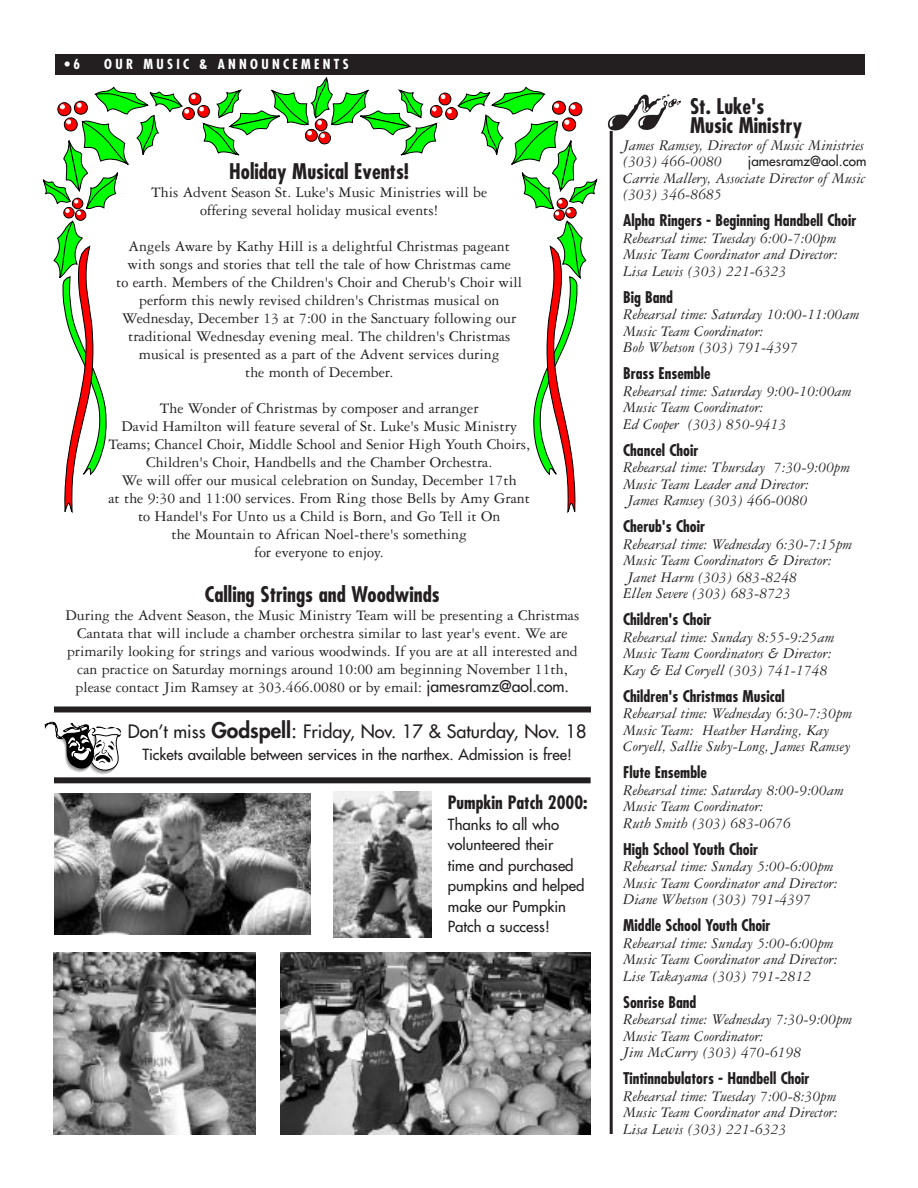
<style>
.page{position:relative;width:918px;height:1188px;background:#fff}
.page>*{position:absolute;margin:0;border:0;box-sizing:border-box;transform-origin:0 0}
.t1{font:700 condensed 21px/19.5px "Futura";color:#231f20}
.t2{font:18px "Futura";color:#231f20}
.t3{font:700 condensed 18px "Futura";color:#231f20}
.t4{font:15.75px/18px "Garamond Three";color:#231f20;text-align:center}
.t5{font:italic 15.75px/16.5px "Garamond Three";color:#231f20}
.t6{font:700 condensed 15.75px "Futura";color:#231f20}
.t7{font:15px/20.4px "Futura";color:#231f20}
.t8{font:700 condensed 13.5px "Futura";letter-spacing:.245em;color:#fff}
.t9{font:13.5px "Futura";color:#231f20}
.s1{font-family:"Futura"}
.s2{font-weight:800;font-size:21px}
.s3{font-size:21px}
</style>
<div class="page">
<div style="left:55px;top:54px;width:810px;height:20px;background:#231f20"></div>
<svg style="left:608px;top:94px;width:73px;height:38px"></svg>
<hr style="left:610px;top:131px;width:3px;height:1003px;background:#231f20">
<svg style="left:43px;top:78px;width:555px;height:435px"></svg>
<div style="left:54px;top:706px;width:537px;height:6px;background:#231f20"></div>
<div style="left:54px;top:777px;width:537px;height:6px;background:#231f20"></div>
<img style="left:54px;top:793px;width:256px;height:142px">
<img style="left:333px;top:792px;width:98px;height:146px">
<img style="left:54px;top:953px;width:201px;height:182px">
<img style="left:280px;top:952px;width:311px;height:183px">
<svg style="left:45px;top:722px;width:76px;height:53px"></svg>
<p class="t8" style="left:65px;top:58px;width:17px">•6</p>
<p class="t8" style="left:104px;top:58px;width:246px">OUR MUSIC &amp; ANNOUNCEMENTS</p>
<h1 class="t1" style="left:229px;top:164px;width:181px">Holiday Musical Events!</h1>
<p class="t4" style="left:151px;top:185px;width:338px">This Advent Season St. Luke's Music Ministries will be offering several holiday musical events!</p>
<p class="t4" style="left:116px;top:239px;width:407px">Angels Aware by Kathy Hill is a delightful Christmas pageant with songs and stories that tell the tale of how Christmas came<br>to earth. Members of the Children's Choir and Cherub's Choir will perform this newly revised children's Christmas musical on Wednesday, December 13 at 7:00 in the Sanctuary following our traditional Wednesday evening meal. The children's Christmas musical is presented as a part of the Advent services during<br>the month of December.</p>
<p class="t4" style="left:108px;top:401px;width:423px">The Wonder of Christmas by composer and arranger<br>David Hamilton will feature several of St. Luke's Music Ministry Teams; Chancel Choir, Middle School and Senior High Youth Choirs, Children's Choir, Handbells and the Chamber Orchestra.<br>We will offer our musical celebration on Sunday, December 17th<br>at the 9:30 and 11:00 services. From Ring those Bells by Amy Grant to Handel's For Unto us a Child is Born, and Go Tell it On<br>the Mountain to African Noel-there's something<br>for everyone to enjoy.</p>
<h1 class="t1" style="left:205px;top:586px;width:236px">Calling Strings and Woodwinds</h1>
<p class="t4" style="left:66px;top:607px;width:515px">During the Advent Season, the Music Ministry Team will be presenting a Christmas Cantata that will include a chamber orchestra similar to last year's event. We are primarily looking for strings and various woodwinds. If you are at all interested and can practice on Saturday mornings around 10:00 am beginning November 11th, please contact Jim Ramsey at 303.466.0080 or by email: <span class="s1">jamesramz@aol.com.</span></p>
<p class="t2" style="left:128px;top:722px;width:460px">Don’t miss <span class="s2">Godspell</span><span class="s3">:</span> Friday, Nov. 17 &amp; Saturday, Nov. 18</p>
<p class="t7" style="left:142px;top:745px;width:431px">Tickets available between services in the narthex. Admission is free!</p>
<p class="t3" style="left:448px;top:794px;width:141px">Pumpkin Patch 2000:</p>
<p class="t7" style="left:448px;top:815px;width:138px">Thanks to all who volunteered their<br>time and purchased pumpkins and helped make our Pumpkin<br>Patch a success!</p>
<h1 class="t1" style="left:690px;top:98px;width:114px">St. Luke's<br>Music Ministry</h1>
<p class="t5" style="left:623px;top:138px;width:243px">James Ramsey, Director of Music Ministries (303) 466-0080</p>
<p class="t9" style="left:748px;top:155px;width:120px">jamesramz@aol.com</p>
<p class="t5" style="left:623px;top:171px;width:243px">Carrie Mallery, Associate Director of Music (303) 346-8685</p>
<p class="t6" style="left:623px;top:214px;width:235px">Alpha Ringers - Beginning Handbell Choir</p>
<p class="t5" style="left:623px;top:231px;width:216px;text-align:justify">Rehearsal time: Tuesday 6:00-7:00pm Music Team Coordinator and Director:<br>Lisa Lewis (303) 221-6323</p>
<p class="t6" style="left:623px;top:290px;width:51px">Big Band</p>
<p class="t5" style="left:623px;top:308px;width:238px">Rehearsal time: Saturday 10:00-11:00am<br>Music Team Coordinator:<br>Bob Whetson (303) 791-4397</p>
<p class="t6" style="left:623px;top:367px;width:89px">Brass Ensemble</p>
<p class="t5" style="left:623px;top:384px;width:230px">Rehearsal time: Saturday 9:00-10:00am<br>Music Team Coordinator:<br>Ed Cooper (303) 850-9413</p>
<p class="t6" style="left:623px;top:443px;width:77px">Chancel Choir</p>
<p class="t5" style="left:623px;top:461px;width:228px">Rehearsal time: Thursday 7:30-9:00pm<br>Music Team Leader and Director:<br>James Ramsey (303) 466-0080</p>
<p class="t6" style="left:623px;top:520px;width:83px">Cherub's Choir</p>
<p class="t5" style="left:623px;top:537px;width:230px">Rehearsal time: Wednesday 6:30-7:15pm<br>Music Team Coordinators &amp; Director:<br>Janet Harm (303) 683-8248<br>Ellen Severe (303) 683-8723</p>
<p class="t6" style="left:623px;top:613px;width:90px">Children's Choir</p>
<p class="t5" style="left:623px;top:630px;width:213px">Rehearsal time: Sunday 8:55-9:25am<br>Music Team Coordinators &amp; Director:<br>Kay &amp; Ed Coryell (303) 741-1748</p>
<p class="t6" style="left:623px;top:689px;width:163px">Children's Christmas Musical</p>
<p class="t5" style="left:623px;top:707px;width:230px">Rehearsal time: Wednesday 6:30-7:30pm<br>Music Team: Heather Harding, Kay<br>Coryell, Sallie Suby-Long, James Ramsey</p>
<p class="t6" style="left:623px;top:766px;width:85px">Flute Ensemble</p>
<p class="t5" style="left:623px;top:783px;width:222px">Rehearsal time: Saturday 8:00-9:00am<br>Music Team Coordinator:<br>Ruth Smith (303) 683-0676</p>
<p class="t6" style="left:623px;top:842px;width:136px">High School Youth Choir</p>
<p class="t5" style="left:623px;top:860px;width:216px">Rehearsal time: Sunday 5:00-6:00pm<br>Music Team Coordinator and Director:<br>Diane Whetson (303) 791-4397</p>
<p class="t6" style="left:623px;top:919px;width:149px">Middle School Youth Choir</p>
<p class="t5" style="left:623px;top:936px;width:216px">Rehearsal time: Sunday 5:00-6:00pm<br>Music Team Coordinator and Director:<br>Lise Takayama (303) 791-2812</p>
<p class="t6" style="left:623px;top:995px;width:75px">Sonrise Band</p>
<p class="t5" style="left:623px;top:1013px;width:230px">Rehearsal time: Wednesday 7:30-9:00pm<br>Music Team Coordinator:<br>Jim McCurry (303) 470-6198</p>
<p class="t6" style="left:623px;top:1072px;width:188px">Tintinnabulators - Handbell Choir</p>
<p class="t5" style="left:623px;top:1089px;width:216px;text-align:justify">Rehearsal time: Tuesday 7:00-8:30pm Music Team Coordinator and Director:<br>Lisa Lewis (303) 221-6323</p>
</div>
